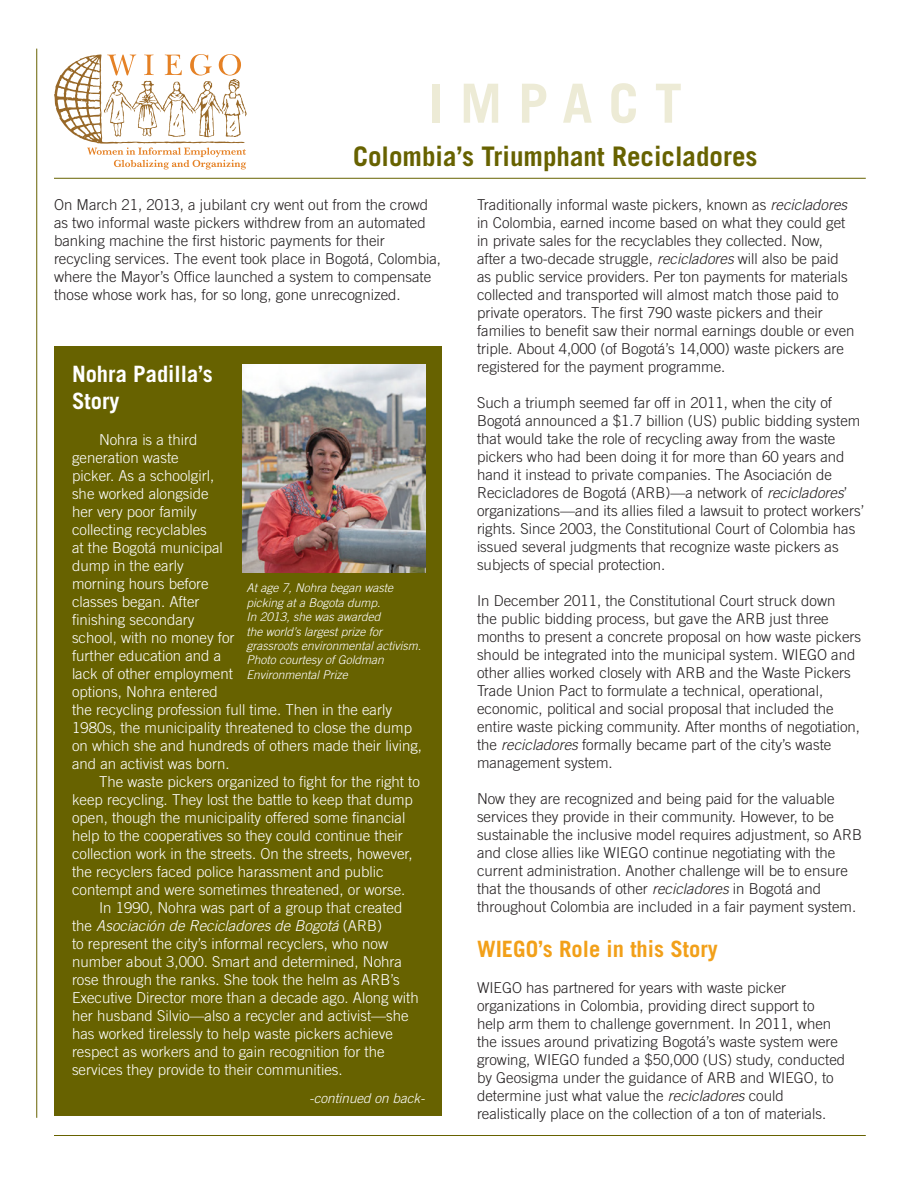
<style>
.page{position:relative;width:918px;height:1188px;background:#fff}
.page>*{position:absolute;margin:0;border:0;box-sizing:border-box;transform-origin:0 0}
.t1{font:700 54px "Trade Gothic";letter-spacing:.3em;color:#edebd6}
.t2{font:700 27px "Trade Gothic";color:#676200}
.t3{font:700 22.5px "Trade Gothic";color:#f2a019}
.t4{font:700 22.5px/27px "Trade Gothic";color:#fff}
.t5{font:300 15px/18px "Trade Gothic";color:#231f20}
.t6{font:300 15px/18px "Trade Gothic";color:#fff}
.t7{font:italic 300 15px "Trade Gothic";color:#fff}
.t8{font:italic 300 13.5px "Trade Gothic";color:#fff}
.t9{font:italic 300 12px/14.4px "Trade Gothic";color:#fff}
.s1{font-style:italic}
.s2{font-style:normal}
</style>
<div class="page">
<hr style="left:54px;top:1135px;width:812px;height:1px;background:#676200">
<div style="left:54px;top:346px;width:387px;height:770px;background:#676200"></div>
<hr style="left:36px;top:49px;width:1px;height:1069px;background:#676200">
<svg style="left:54px;top:54px;width:193px;height:115px"></svg>
<img style="left:243px;top:364px;width:183px;height:208px">
<hr style="left:54px;top:178px;width:812px;height:1px;background:#676200">
<h1 class="t1" style="left:429px;top:82px;width:255px">IMPACT</h1>
<h2 class="t2" style="left:353px;top:146px;width:406px">Colombia’s Triumphant Recicladores</h2>
<p class="t5" style="left:54px;top:196px;width:389px">On March 21, 2013, a jubilant cry went out from the crowd as two informal waste pickers with drew from an automated banking machine the first historic payments for their recycling services. The event took place in Bogotá, Colombia, where the Mayor’s Office launched a system to compensate those whose work has, for so long, gone unrecognized.</p>
<p class="t5" style="left:477px;top:196px;width:379px">Traditionally informal waste pickers, known as <span class="s1">recicladores </span>in Colombia, earned income based on what they could get in private sales for the recyclables they collected. Now, after a two-decade struggle, <span class="s1">recicladores</span> will also be paid as public service providers. Per ton payments for materials collected and transported will almost match those paid to private operators. The first 790 waste pickers and their families to benefit saw their normal earnings double or even triple. About 4,000 (of Bogotá’s 14,000) waste pickers are registered for the payment programme.</p>
<p class="t5" style="left:477px;top:394px;width:389px">Such a triumph seemed far off in 2011, when the city of Bogotá announced a $1.7 billion (US) public bidding system that would take the role of recycling away from the waste pickers who had been doing it for more than 60 years and hand it instead to private companies. The Asociación de Recicladores de Bogotá (ARB)—a network of <span class="s1">recicladores</span>’ organizations—and its allies filed a lawsuit to protect workers’ rights. Since 2003, the Constitutional Court of Colombia has issued several judgments that recognize waste pickers as subjects of special protection.</p>
<p class="t5" style="left:477px;top:592px;width:386px">In December 2011, the Constitutional Court struck down<br>the public bidding process, but gave the ARB just three months to present a concrete proposal on how waste pickers should be integrated into the municipal system. WIEGO and other allies worked closely with ARB and the Waste Pickers Trade Union Pact to formulate a technical, operational, economic, political and social proposal that in cluded the entire waste picking community. After months of negotiation, the <span class="s1">recicladores</span> formally became part of the city’s waste management system.</p>
<p class="t5" style="left:477px;top:790px;width:387px">Now they are recognized and being paid for the valuable services they provide in their community. However, to be sustainable the inclusive model requires adjustment, so ARB and close allies like WIEGO continue negotiating with the current administration. Another challenge will be to ensure that the thousands of other <span class="s1">recicladores</span> in Bogotá and throughout Colombia are included in a fair payment system.</p>
<h3 class="t3" style="left:477px;top:940px;width:242px">WIEGO’s Role in this Story</h3>
<p class="t5" style="left:477px;top:979px;width:370px">WIEGO has partnered for years with waste picker organizations in Colombia, providing direct support to help arm them to challenge government. In 2011, when the issues around privatizing Bogotá’s waste system were growing, WIEGO funded a $50,000 (US) study, conducted by Geosigma under the guidance of ARB and WIEGO, to determine just what value the <span class="s1">recicladores</span> could realistically place on the collection of a ton of materials.</p>
<h3 class="t4" style="left:72px;top:362px;width:142px">Nohra Padilla’s<br>Story</h3>
<p class="t6" style="left:72px;top:431px;width:352px;text-indent:27px">Nohra is a third<br>generation waste<br>picker. As a schoolgirl,<br>she worked alongside<br>her very poor family<br>collecting recyclables<br>at the Bogotá municipal<br>dump in the early<br>morning hours before<br>classes began. After<br>finishing secondary<br>school, with no money for<br>further education and a<br>lack of other employment<br>options, Nohra entered<br>the recycling profession full time. Then in the early<br>1980s, the municipality threatened to close the dump on which she and hundreds of others made their living, and an activist was born.</p>
<p class="t6" style="left:99px;top:773px;width:322px">The waste pickers organized to fight for the right to</p>
<p class="t6" style="left:72px;top:791px;width:342px">keep recycling. They lost the battle to keep that dump</p>
<p class="t6" style="left:72px;top:809px;width:335px">open, though the municipality offered some financial</p>
<p class="t6" style="left:72px;top:827px;width:332px">help to the cooperatives so they could continue their</p>
<p class="t6" style="left:72px;top:845px;width:342px">collection work in the streets. On the streets, however,</p>
<p class="t6" style="left:72px;top:863px;width:313px">the recyclers faced police harassment and public</p>
<p class="t6" style="left:72px;top:881px;width:335px">contempt and were sometimes threatened, or worse.</p>
<p class="t6" style="left:99px;top:899px;width:305px">In 1990, Nohra was part of a group that created</p>
<p class="t7" style="left:72px;top:920px;width:312px"><span class="s2">the</span> Asociación de Recicladores de Bogotá <span class="s2">(ARB)</span></p>
<p class="t6" style="left:72px;top:935px;width:318px">to represent the city’s informal recyclers, who now</p>
<p class="t6" style="left:72px;top:953px;width:332px">number about 3,000. Smart and determined, Nohra</p>
<p class="t6" style="left:72px;top:971px;width:329px">rose through the ranks. She took the helm as ARB’s</p>
<p class="t6" style="left:72px;top:989px;width:348px">Executive Director more than a decade ago. Along with</p>
<p class="t6" style="left:72px;top:1007px;width:338px">her husband Silvio—also a recycler and activist—she</p>
<p class="t6" style="left:72px;top:1025px;width:322px">has worked tirelessly to help waste pickers achieve</p>
<p class="t6" style="left:72px;top:1043px;width:314px">respect as workers and to gain recognition for the</p>
<p class="t6" style="left:72px;top:1061px;width:272px">services they provide to their communities.</p>
<p class="t9" style="left:247px;top:582px;width:176px">At age 7, Nohra began waste picking at a Bogota dump.<br>In 2013, she was awarded<br>the world’s largest prize for grassroots environmental activism.<br>Photo courtesy of Goldman<br>Environmental Prize</p>
<p class="t8" style="left:309px;top:1093px;width:117px">-continued on back-</p>
</div>
